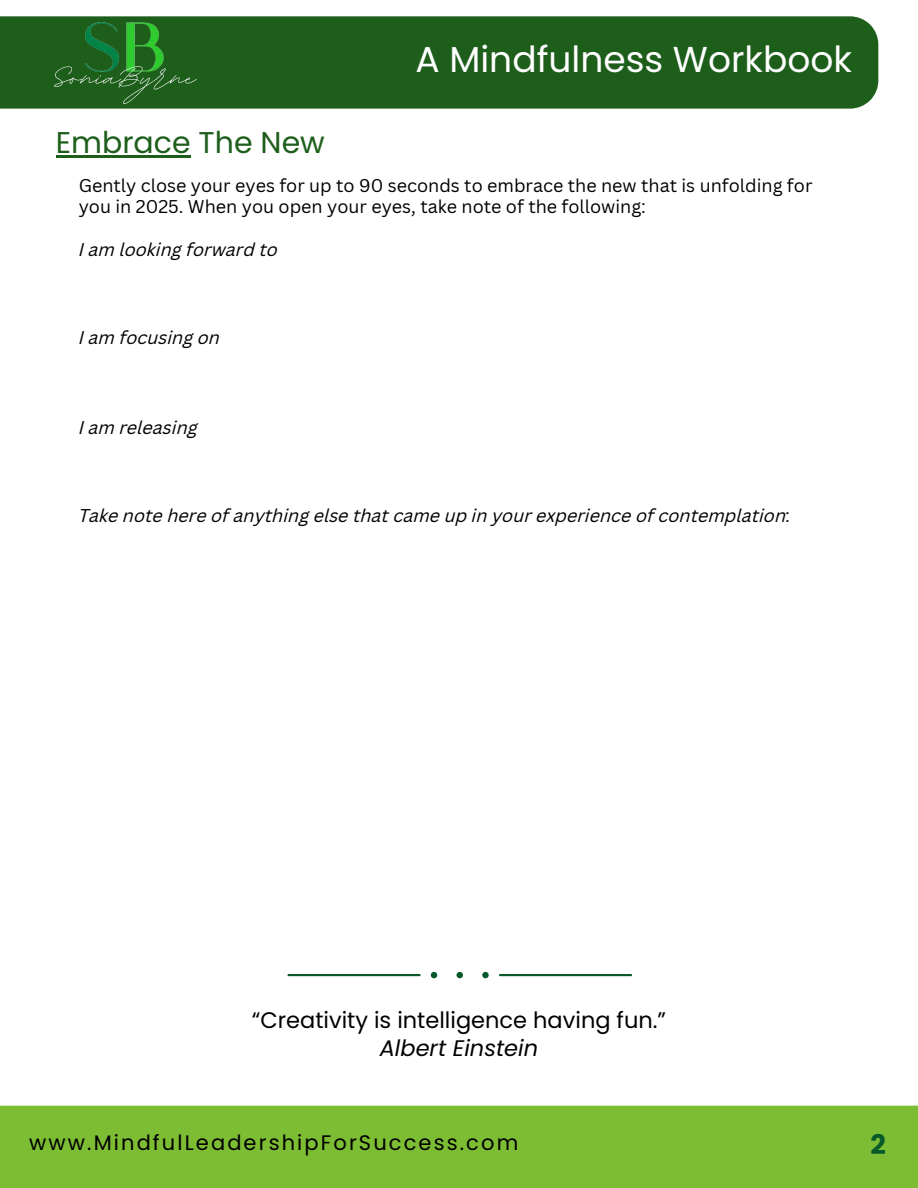
<style>
.page{position:relative;width:918px;height:1188px;background:#fff}
.page>*{position:absolute;margin:0;border:0;box-sizing:border-box;transform-origin:0 0}
.t1{font:36px "Poppins";color:#fff}
.t2{font:30px "Poppins";color:#1d5e1b}
.t3{font:700 27px "Poppins";color:#07592b}
.t4{font:22.5px/28.2px "Poppins";color:#000;text-align:center}
.t5{font:21px "Poppins";letter-spacing:.1em;color:#000}
.t6{font:18px/21.3px "Canva Sans";color:#000}
.t7{font:italic 18px "Canva Sans";color:#000}
.s1{font-style:italic}
</style>
<div class="page">
<div style="left:0;top:1106px;width:918px;height:82px;background:#7dbd33"></div>
<hr style="left:56px;top:155px;width:135px;height:2px;background:#1d5e1b">
<div style="left:0;top:16px;width:878px;height:93px;background:#1d5e1b"></div>
<img style="left:54px;top:22px;width:143px;height:81px">
<hr style="left:287px;top:974px;width:134px;height:2px;background:#07592b">
<hr style="left:499px;top:974px;width:133px;height:2px;background:#07592b">
<svg style="left:457px;top:972px;width:6px;height:6px"></svg>
<svg style="left:431px;top:972px;width:6px;height:6px"></svg>
<div style="left:482px;top:972px;width:7px;height:6px;background:#07592b;border-radius:50%"></div>
<p class="t2" style="left:56px;top:121px;width:271px">Embrace The New</p>
<h3 class="t1" style="left:416px;top:34px;width:438px">A Mindfulness Workbook</h3>
<p class="t6" style="left:79px;top:174px;width:735px">Gently close your eyes for up to 90 seconds to embrace the new that is unfolding for you in 2025. When you open your eyes, take note of the following:</p>
<h2 class="t7" style="left:79px;top:242px;width:201px">I am looking forward to</h2>
<p class="t7" style="left:79px;top:330px;width:143px">I am focusing on</p>
<p class="t7" style="left:79px;top:420px;width:121px">I am releasing</p>
<p class="t7" style="left:79px;top:508px;width:714px">Take note here of anything else that came up in your experience of contemplation:</p>
<p class="t4" style="left:252px;top:1006px;width:416px">“Creativity is intelligence having fun.”<br><span class="s1">Albert Einstein</span></p>
<p class="t5" style="left:29px;top:1128px;width:491px">www.MindfulLeadershipForSuccess.com</p>
<p class="t3" style="left:871px;top:1126px;width:17px">2</p>
</div>
